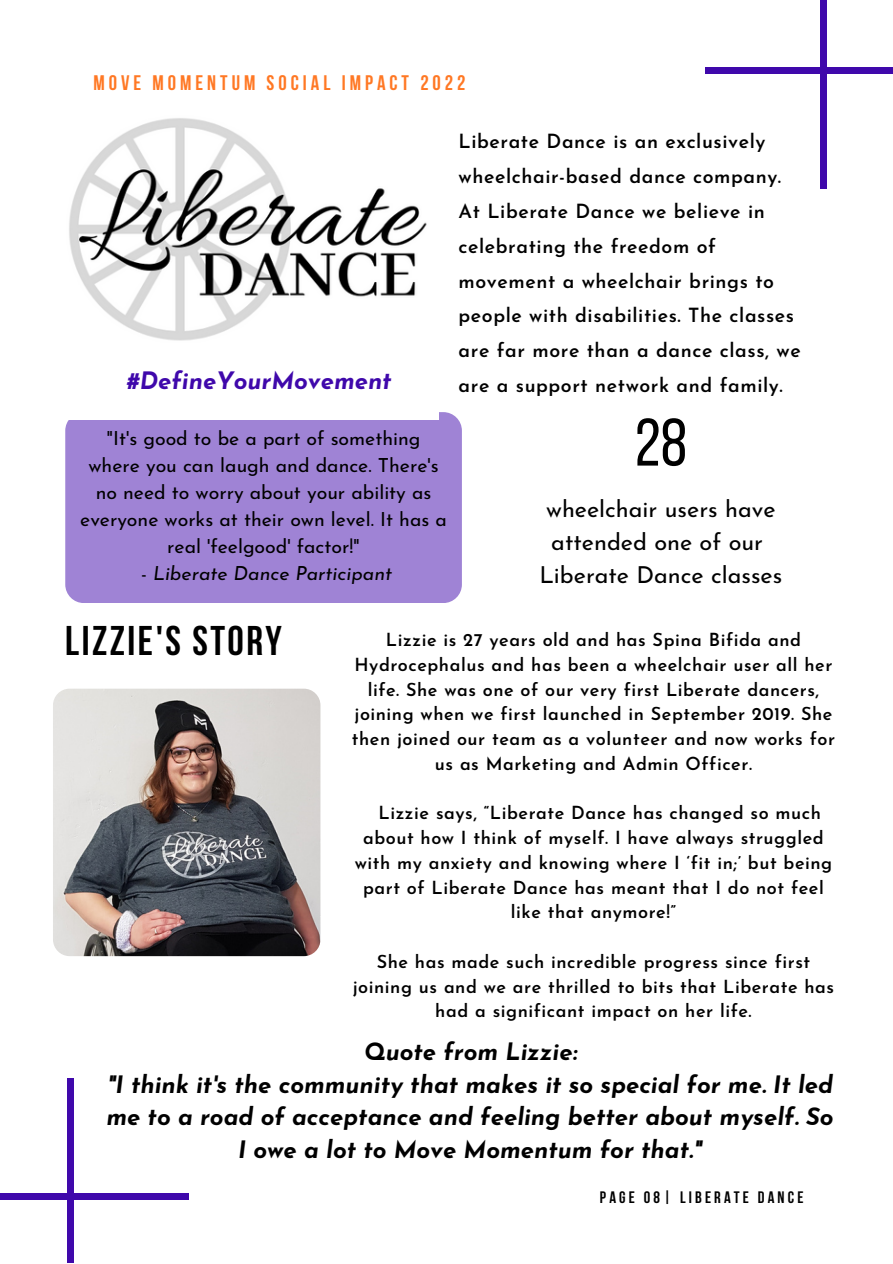
<style>
.page{position:relative;width:893px;height:1264px;background:#fff}
.page>*{position:absolute;margin:0;border:0;box-sizing:border-box;transform-origin:0 0}
.t1{font:67.05px "Bebas Neue";color:#000}
.t2{font:700 41.25px "Bebas Neue";letter-spacing:.06em;color:#000}
.t3{font:italic 700 24px/32.5px "Josefin Sans";color:#000;text-align:center}
.t4{font:italic 700 24px "Josefin Sans";color:#3f08ab}
.t5{font:23.4px/32.5px "Josefin Sans";color:#000}
.t6{font:700 21px "Bebas Neue";letter-spacing:.19em;color:#ff7824}
.t7{font:600 19.5px/34.8px "Josefin Sans";letter-spacing:.03em;color:#000}
.t8{font:19.5px/27px "Josefin Sans";color:#000;text-align:center}
.t9{font:italic 19.5px "Josefin Sans";color:#000}
.t10{font:600 18px/24.8px "Josefin Sans";letter-spacing:.03em;color:#000;text-align:center}
.t11{font:700 16.5px "Bebas Neue";letter-spacing:.19em;color:#000}
.s1{font-style:normal}
</style>
<div class="page">
<div style="left:0;top:1192px;width:189px;height:7px;background:#3f08ab"></div>
<div style="left:820px;top:0;width:6px;height:189px;background:#3f08ab"></div>
<div style="left:705px;top:68px;width:187px;height:6px;background:#3f08ab"></div>
<div style="left:67px;top:1077px;width:6px;height:185px;background:#3f08ab"></div>
<img style="left:53px;top:688px;width:267px;height:268px;border-radius:17px">
<div style="left:65px;top:412px;width:397px;height:191px;background:#9f83d5;border-radius:19px"></div>
<img style="left:69px;top:118px;width:370px;height:301px">
<p class="t6" style="left:94px;top:74px;width:373px">MOVE MOMENTUM SOCIAL IMPACT 2022</p>
<p class="t4" style="left:126px;top:371px;width:267px">#DefineYourMovement</p>
<p class="t8" style="left:80px;top:426px;width:368px">"It's good to be a part of something where you can laugh and dance. There's no need to worry about your ability as everyone works at their own level. It has a real 'feelgood' factor!"</p>
<p class="t9" style="left:141px;top:565px;width:252px"><span class="s1">-</span> Liberate Dance Participant</p>
<p class="t7" style="left:458px;top:126px;width:343px">Liberate Dance is an exclusively wheelchair-based dance company.<br>At Liberate Dance we believe in celebrating the freedom of movement a wheelchair brings to people with disabilities. The classes are far more than a dance class, we are a support network and family.</p>
<p class="t1" style="left:634px;top:415px;width:54px">28</p>
<p class="t5" style="left:546px;top:495px;width:231px">wheelchair users have attended one of our</p>
<p class="t5" style="left:539px;top:560px;width:244px">Liberate Dance classes</p>
<p class="t2" style="left:65px;top:624px;width:218px">LIZZIE'S STORY</p>
<p class="t10" style="left:352px;top:629px;width:484px">Lizzie is 27 years old and has Spina Bifida and Hydrocephalus and has been a wheelchair user all her life. She was one of our very first Liberate dancers, joining when we first launched in September 2019. She then joined our team as a volunteer and now works for us as Marketing and Admin Officer.</p>
<p class="t10" style="left:378px;top:802px;width:444px">Lizzie says, “Liberate Dance has changed so much</p>
<p class="t10" style="left:363px;top:827px;width:462px">about how I think of myself. I have always struggled</p>
<p class="t10" style="left:355px;top:852px;width:479px">with my anxiety and knowing where I ‘fit in;’ but being</p>
<p class="t10" style="left:363px;top:876px;width:462px">part of Liberate Dance has meant that I do not feel</p>
<p class="t10" style="left:511px;top:901px;width:167px">like that anymore!”</p>
<p class="t10" style="left:353px;top:951px;width:482px">She has made such incredible progress since first joining us and we are thrilled to bits that Liberate has had a significant impact on her life.</p>
<p class="t3" style="left:363px;top:1037px;width:215px">Quote from Lizzie:</p>
<p class="t3" style="left:106px;top:1070px;width:728px">"I think it's the community that makes it so special for me. It led me to a road of acceptance and feeling better about myself. So<br>I owe a lot to Move Momentum for that."</p>
<p class="t11" style="left:600px;top:1190px;width:205px">PAGE 08| LIBERATE DANCE</p>
</div>
